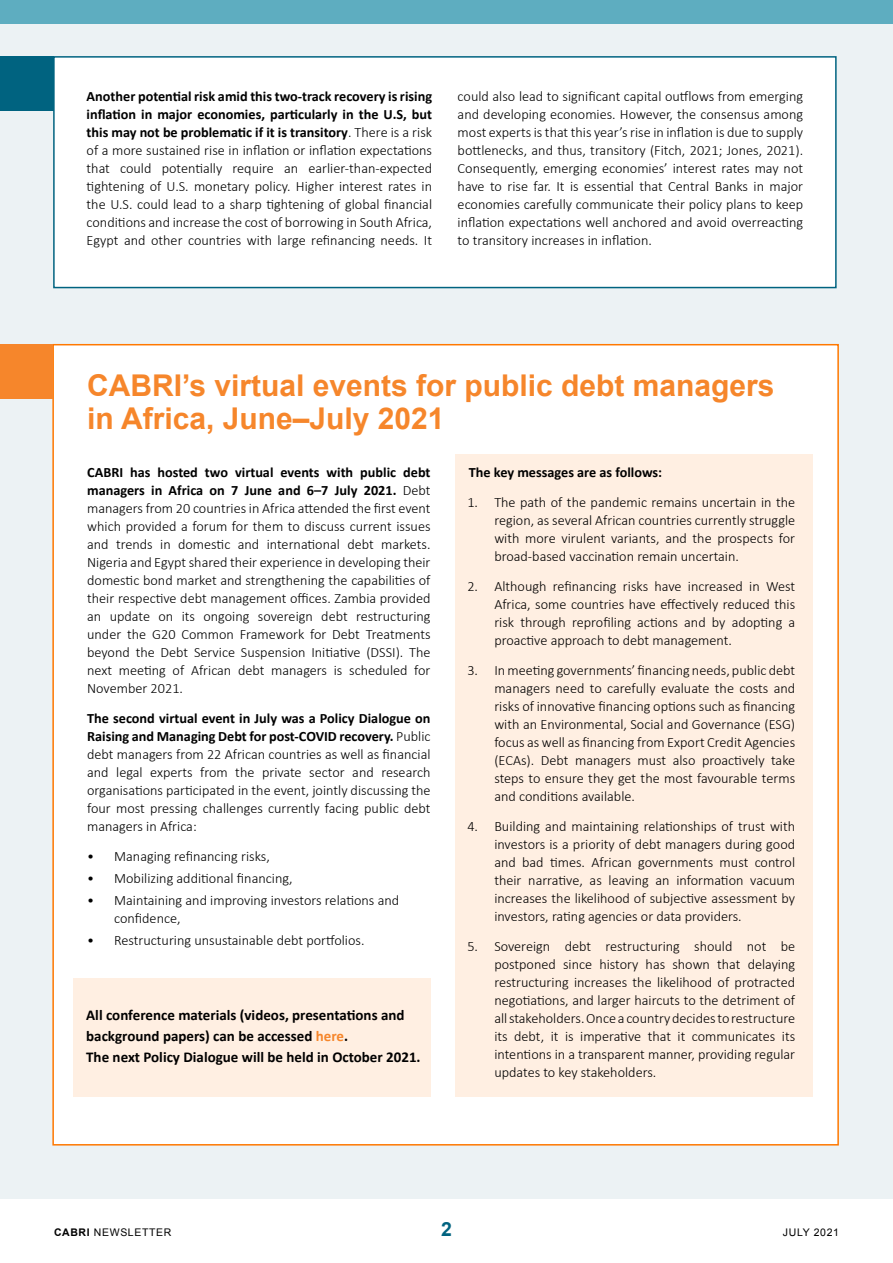
<style>
.page{position:relative;width:893px;height:1263px;background:#ecf2f4}
.page>*{position:absolute;margin:0;border:0;box-sizing:border-box;transform-origin:0 0}
.t1{font:700 30px/33px "Arial";color:#f6862b}
.t2{font:700 19.5px "Arial";color:#006380}
.t3{font:700 15px/21px "Calibri";color:#000}
.t4{font:300 14.25px/18px "Calibri";color:#000;text-align:justify}
.t5{font:700 14.25px "Calibri";color:#000}
.t6{font:10.5px "Arial";letter-spacing:.06em;color:#000}
.s1{font-weight:700}
.s2{color:#f6862b}
</style>
<div class="page">
<div style="left:52px;top:344px;width:787px;height:801px;background:#fff;border:2px solid #ff7800"></div>
<div style="left:455px;top:454px;width:358px;height:643px;background:#ffefe2"></div>
<div style="left:73px;top:978px;width:358px;height:119px;background:#ffefe2"></div>
<div style="left:53px;top:56px;width:784px;height:232px;background:#fff;border:2px solid #006380"></div>
<div style="left:0;top:56px;width:54px;height:54px;background:#006380"></div>
<div style="left:0;top:344px;width:52px;height:54px;background:#f6862b"></div>
<div style="left:0;top:1199px;width:893px;height:64px;background:#fff"></div>
<div style="left:0;top:0;width:893px;height:24px;background:#5eadc0"></div>
<p class="t4" style="left:87px;top:87px;width:347px"><span class="s1">Another potential risk amid this two-track recovery is rising inflation in major economies, particularly in the U.S, but this may not be problematic if it is transitory</span>. There is a risk of a more sustained rise in inflation or inflation expectations that could potentially require an earlier-than-expected tightening of U.S. monetary policy. Higher interest rates in the U.S. could lead to a sharp tightening of global financial conditions and increase the cost of borrowing in South Africa, Egypt and other countries with large refinancing needs. It</p>
<p class="t4" style="left:458px;top:87px;width:347px">could also lead to significant capital outflows from emerging and developing economies. However, the consensus among most experts is that this year’s rise in inflation is due to supply bottlenecks, and thus, transitory (Fitch, 2021; Jones, 2021).<br>Consequently, emerging economies’ interest rates may not have to rise far. It is essential that Central Banks in major economies carefully communicate their policy plans to keep inflation expectations well anchored and avoid overreacting to transitory increases in inflation.</p>
<h1 class="t1" style="left:87px;top:370px;width:689px">CABRI’s virtual events for public debt managers in Africa, June–July 2021</h1>
<p class="t4" style="left:87px;top:463px;width:345px"><span class="s1">CABRI has hosted two virtual events with public debt managers in Africa on 7 June and 6–7 July 2021.</span> Debt managers from 20 countries in Africa attended the first event which provided a forum for them to discuss current issues and trends in domestic and international debt markets.<br>Nigeria and Egypt shared their experience in developing their domestic bond market and strengthening the capabilities of their respective debt management offices. Zambia provided an update on its ongoing sovereign debt restructuring under the G20 Common Framework for Debt Treatments beyond the Debt Service Suspension Initiative (DSSI). The next meeting of African debt managers is scheduled for November 2021.</p>
<p class="t4" style="left:87px;top:709px;width:345px"><span class="s1">The second virtual event in July was a Policy Dialogue on Raising and Managing Debt for post-COVID recovery.</span> Public debt managers from 22 African countries as well as financial and legal experts from the private sector and research organisations participated in the event, jointly discussing the four most pressing challenges currently facing public debt managers in Africa:</p>
<p class="t4" style="left:87px;top:847px;width:184px">• Managing refinancing risks,</p>
<p class="t4" style="left:87px;top:869px;width:207px">• Mobilizing additional financing,</p>
<p class="t4" style="left:114px;top:891px;width:287px;text-indent:-27px">• Maintaining and improving investors relations and confidence,</p>
<p class="t4" style="left:87px;top:931px;width:279px">• Restructuring unsustainable debt portfolios.</p>
<p class="t5" style="left:469px;top:463px;width:195px">The key messages are as follows:</p>
<p class="t4" style="left:494px;top:493px;width:302px;text-indent:-27px">1. The path of the pandemic remains uncertain in the region, as several African countries currently struggle with more virulent variants, and the prospects for broad-based vaccination remain uncertain.</p>
<p class="t4" style="left:494px;top:577px;width:302px;text-indent:-27px">2. Although refinancing risks have increased in West Africa, some countries have effectively reduced this risk through reprofiling actions and by adopting a proactive approach to debt management.</p>
<p class="t4" style="left:494px;top:661px;width:302px;text-indent:-27px">3. In meeting governments’ financing needs, public debt managers need to carefully evaluate the costs and risks of innovative financing options such as financing with an Environmental, Social and Governance (ESG) focus as well as financing from Export Credit Agencies (ECAs). Debt managers must also proactively take steps to ensure they get the most favourable terms and conditions available.</p>
<p class="t4" style="left:494px;top:817px;width:302px;text-indent:-27px">4. Building and maintaining relationships of trust with investors is a priority of debt managers during good and bad times. African governments must control their narrative, as leaving an information vacuum increases the likelihood of subjective assessment by investors, rating agencies or data providers.</p>
<p class="t4" style="left:494px;top:937px;width:302px;text-indent:-27px">5. Sovereign debt restructuring should not be postponed since history has shown that delaying restructuring increases the likelihood of protracted negotiations, and larger haircuts to the detriment of all stakeholders. Once a country decides to restructure its debt, it is imperative that it communicates its intentions in a transparent manner, providing regular updates to key stakeholders.</p>
<p class="t3" style="left:86px;top:1004px;width:336px">All conference materials (videos, presentations and background papers) can be accessed <span class="s2">here</span>.<br>The next Policy Dialogue will be held in October 2021.</p>
<p class="t6" style="left:54px;top:1225px;width:119px"><span class="s1">CABRI</span> NEWSLETTER</p>
<h2 class="t2" style="left:441px;top:1216px;width:12px">2</h2>
<p class="t6" style="left:783px;top:1225px;width:58px">JULY 2021</p>
</div>
